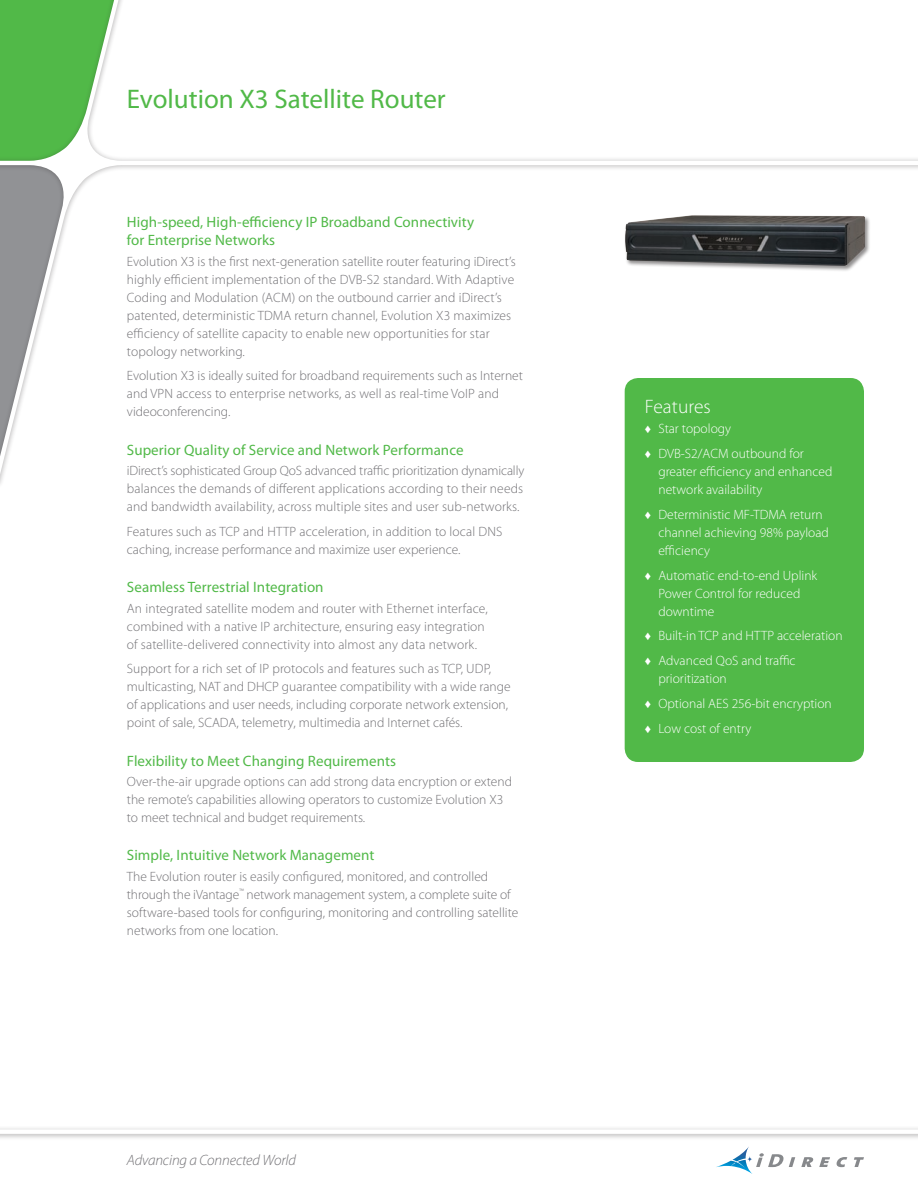
<style>
.page{position:relative;width:918px;height:1188px;background:#fff}
.page>*{position:absolute;margin:0;border:0;box-sizing:border-box;transform-origin:0 0}
.Product_Title{font:27px "Myriad Pro";color:#51b948}
.Subhead{font:300 19.5px "Myriad Pro";letter-spacing:.005em;color:#fff}
.Subhead-2{font:15px/18px "Myriad Pro";letter-spacing:.005em;color:#51b948}
.Specs_-_Body{font:italic 300 15px "Myriad Pro";letter-spacing:-.01em;color:#717074}
.Body_Copy{font:300 13.5px/18px "Myriad Pro";color:#717074}
.Body_Bullets_-_REV{font:300 13.5px/18px "Myriad Pro";color:#fff}
</style>
<div class="page">
<svg style="left:0;top:0;width:918px;height:483px"></svg>
<div style="left:0;top:1124px;width:918px;height:30px;background:#231f20;opacity:.29"></div>
<svg style="left:0;top:1129px;width:918px;height:5px"></svg>
<svg style="left:716px;top:1146px;width:148px;height:28px"></svg>
<div style="left:624px;top:214px;width:294px;height:100px;background:#fff"></div>
<img style="left:625px;top:215px;width:240px;height:51px">
<div style="left:625px;top:378px;width:239px;height:384px;background:#51b948;border-radius:14px"></div>
<p class="Product_Title" style="left:127px;top:82px;width:320px">Evolution X3 Satellite Router</p>
<p class="Subhead-2" style="left:127px;top:213px;width:349px">High-speed, High-efficiency IP Broadband Connectivity for Enterprise Networks</p>
<p class="Body_Copy" style="left:127px;top:252px;width:390px">Evolution X3 is the first next-generation satellite router featuring iDirect’s highly efficient implementation of the DVB-S2 standard. With Adaptive Coding and Modulation (ACM) on the outbound carrier and iDirect’s patented, deterministic TDMA return channel, Evolution X3 maximizes efficiency of satellite capacity to enable new opportunities for star topology networking.</p>
<p class="Body_Copy" style="left:127px;top:367px;width:398px">Evolution X3 is ideally suited for broadband requirements such as Internet and VPN access to enterprise networks, as well as real-time VoIP and videoconferencing.</p>
<p class="Subhead-2" style="left:127px;top:440px;width:338px">Superior Quality of Service and Network Performance</p>
<p class="Body_Copy" style="left:127px;top:461px;width:399px;text-align:justify">iDirect’s sophisticated Group QoS advanced traffic prioritization dynamically balances the demands of different applications according to their needs and bandwidth availability, across multiple sites and user sub-networks.</p>
<p class="Body_Copy" style="left:127px;top:522px;width:377px">Features such as TCP and HTTP acceleration, in addition to local DNS caching, increase performance and maximize user experience.</p>
<p class="Subhead-2" style="left:127px;top:578px;width:198px">Seamless Terrestrial Integration</p>
<p class="Body_Copy" style="left:127px;top:599px;width:362px">An integrated satellite modem and router with Ethernet interface, combined with a native IP architecture, ensuring easy integration of satellite-delivered connectivity into almost any data network.</p>
<p class="Body_Copy" style="left:127px;top:660px;width:385px">Support for a rich set of IP protocols and features such as TCP, UDP, multicasting, NAT and DHCP guarantee compatibility with a wide range of applications and user needs, including corporate network extension, point of sale, SCADA, telemetry, multimedia and Internet cafés.</p>
<p class="Subhead-2" style="left:127px;top:751px;width:271px">Flexibility to Meet Changing Requirements</p>
<p class="Body_Copy" style="left:127px;top:772px;width:387px">Over-the-air upgrade options can add strong data encryption or extend the remote’s capabilities allowing operators to customize Evolution X3 to meet technical and budget requirements.</p>
<p class="Subhead-2" style="left:127px;top:846px;width:249px">Simple, Intuitive Network Management</p>
<p class="Body_Copy" style="left:127px;top:867px;width:393px">The Evolution router is easily configured, monitored, and controlled through the iVantage<sup>™</sup> network management system, a complete suite of software-based tools for configuring, monitoring and controlling satellite networks from one location.</p>
<p class="Specs_-_Body" style="left:127px;top:1151px;width:171px">Advancing a Connected World</p>
<p class="Subhead" style="left:645px;top:395px;width:67px">Features</p>
<p class="Body_Bullets_-_REV" style="left:645px;top:420px;width:88px">♦ Star topology</p>
<p class="Body_Bullets_-_REV" style="left:658px;top:444px;width:175px;text-indent:-14px">♦ DVB-S2/ACM outbound for greater efficiency and enhanced network availability</p>
<p class="Body_Bullets_-_REV" style="left:658px;top:505px;width:172px;text-indent:-14px">♦ Deterministic MF-TDMA return channel achieving 98% payload efficiency</p>
<p class="Body_Bullets_-_REV" style="left:658px;top:566px;width:160px;text-indent:-14px">♦ Automatic end-to-end Uplink<br>Power Control for reduced downtime</p>
<p class="Body_Bullets_-_REV" style="left:645px;top:627px;width:199px">♦ Built-in TCP and HTTP acceleration</p>
<p class="Body_Bullets_-_REV" style="left:658px;top:651px;width:139px;text-indent:-14px">♦ Advanced QoS and traffic prioritization</p>
<p class="Body_Bullets_-_REV" style="left:645px;top:694px;width:188px">♦ Optional AES 256-bit encryption</p>
<p class="Body_Bullets_-_REV" style="left:645px;top:719px;width:108px">♦ Low cost of entry</p>
</div>
